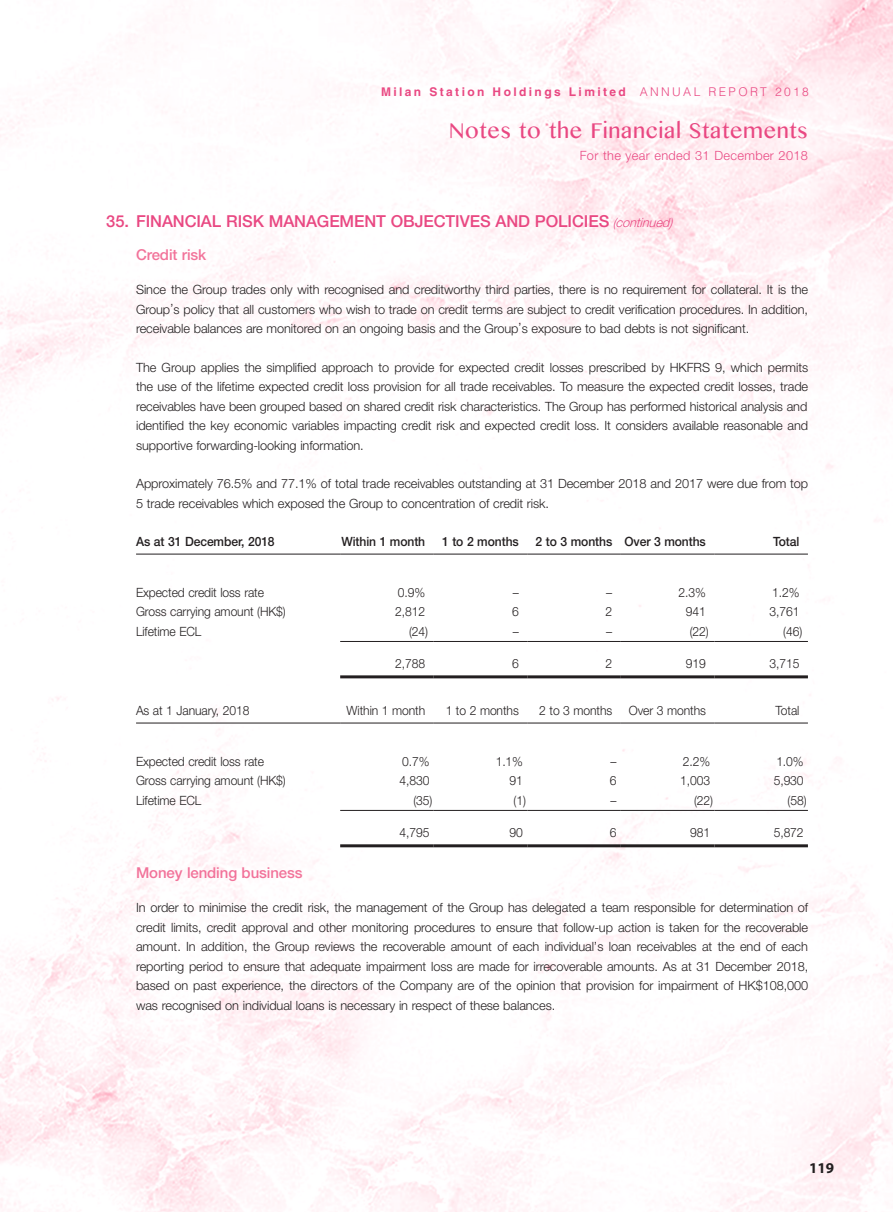
<style>
.page{position:relative;width:893px;height:1212px;background:#fff}
.page>*{position:absolute;margin:0;border:0;box-sizing:border-box;transform-origin:0 0}
.t1{font:24px "Kannada MN";letter-spacing:.025em;color:#e94882}
.t2{font:500 16.5px "Helvetica Neue LT Std";letter-spacing:-.005em;color:#e94882}
.t3{font:500 15px "Helvetica Neue LT Std";letter-spacing:-.005em;color:#f2739a}
.t4{font:700 15px "Myriad Pro";color:#231f20}
.t5{font:300 12.75px/19.5px "Helvetica Neue LT Std";letter-spacing:-.005em;color:#231f20;text-align:justify}
.t6{font:300 12.75px "Helvetica Neue LT Std";letter-spacing:-.005em;color:#231f20;scale:.95 1}
.t7{font:500 12.75px "Helvetica Neue LT Std";letter-spacing:-.005em;color:#231f20;scale:.95 1}
.t8{font:300 12.75px "Helvetica Neue LT Std";letter-spacing:.03em;color:#e94882}
.t9{font:700 12px "Helvetica LT Std";letter-spacing:.2em;color:#e94882}
.s1{font-weight:300}
.s2{font-weight:300;font-style:italic;font-size:12.75px}
</style>
<div class="page">
<img style="left:0;top:0;width:893px;height:1212px">
<hr style="left:136px;top:554px;width:204px;height:1px;background:#231f20">
<hr style="left:340px;top:554px;width:94px;height:1px;background:#231f20">
<hr style="left:434px;top:554px;width:93px;height:1px;background:#231f20">
<hr style="left:527px;top:554px;width:94px;height:1px;background:#231f20">
<hr style="left:621px;top:554px;width:93px;height:1px;background:#231f20">
<hr style="left:714px;top:554px;width:94px;height:1px;background:#231f20">
<hr style="left:340px;top:641px;width:94px;height:1px;background:#231f20">
<hr style="left:434px;top:641px;width:93px;height:1px;background:#231f20">
<hr style="left:527px;top:641px;width:94px;height:1px;background:#231f20">
<hr style="left:621px;top:641px;width:93px;height:1px;background:#231f20">
<hr style="left:714px;top:641px;width:94px;height:1px;background:#231f20">
<hr style="left:340px;top:675px;width:94px;height:3px;background:#231f20">
<hr style="left:434px;top:675px;width:93px;height:3px;background:#231f20">
<hr style="left:527px;top:675px;width:94px;height:3px;background:#231f20">
<hr style="left:621px;top:675px;width:93px;height:3px;background:#231f20">
<hr style="left:714px;top:675px;width:94px;height:3px;background:#231f20">
<hr style="left:136px;top:723px;width:204px;height:1px;background:#231f20">
<hr style="left:340px;top:723px;width:94px;height:1px;background:#231f20">
<hr style="left:434px;top:723px;width:93px;height:1px;background:#231f20">
<hr style="left:527px;top:723px;width:94px;height:1px;background:#231f20">
<hr style="left:621px;top:723px;width:93px;height:1px;background:#231f20">
<hr style="left:714px;top:723px;width:94px;height:1px;background:#231f20">
<hr style="left:340px;top:810px;width:94px;height:1px;background:#231f20">
<hr style="left:434px;top:810px;width:93px;height:1px;background:#231f20">
<hr style="left:527px;top:810px;width:94px;height:1px;background:#231f20">
<hr style="left:621px;top:810px;width:93px;height:1px;background:#231f20">
<hr style="left:714px;top:810px;width:94px;height:1px;background:#231f20">
<hr style="left:340px;top:844px;width:94px;height:3px;background:#231f20">
<hr style="left:434px;top:844px;width:93px;height:3px;background:#231f20">
<hr style="left:527px;top:844px;width:94px;height:3px;background:#231f20">
<hr style="left:621px;top:844px;width:93px;height:3px;background:#231f20">
<hr style="left:714px;top:844px;width:94px;height:3px;background:#231f20">
<p class="t9" style="left:381px;top:84px;width:429px">Milan Station Holdings Limited <span class="s1">ANNUAL REPORT 2018</span></p>
<h1 class="t1" style="left:449px;top:116px;width:361px">Notes to the Financial Statements</h1>
<p class="t8" style="left:580px;top:147px;width:230px">For the year ended 31 December 2018</p>
<p class="t2" style="left:106px;top:212px;width:568px">35. FINANCIAL RISK MANAGEMENT OBJECTIVES AND POLICIES <span class="s2">(continued)</span></p>
<p class="t3" style="left:136px;top:245px;width:72px">Credit risk</p>
<p class="t5" style="left:136px;top:279px;width:674px">Since the Group trades only with recognised and creditworthy third parties, there is no requirement for collateral. It is the Group’s policy that all customers who wish to trade on credit terms are subject to credit verification procedures. In addition, receivable balances are monitored on an ongoing basis and the Group’s exposure to bad debts is not significant.</p>
<p class="t5" style="left:136px;top:357px;width:674px">The Group applies the simplified approach to provide for expected credit losses prescribed by HKFRS 9, which permits the use of the lifetime expected credit loss provision for all trade receivables. To measure the expected credit losses, trade receivables have been grouped based on shared credit risk characteristics. The Group has performed historical analysis and identified the key economic variables impacting credit risk and expected credit loss. It considers available reasonable and supportive forwarding-looking information.</p>
<p class="t5" style="left:136px;top:474px;width:674px">Approximately 76.5% and 77.1% of total trade receivables outstanding at 31 December 2018 and 2017 were due from top<br>5 trade receivables which exposed the Group to concentration of credit risk.</p>
<p class="t7" style="left:136px;top:534px;width:147px">As at 31 December, 2018</p>
<p class="t7" style="left:341px;top:534px;width:90px">Within 1 month</p>
<p class="t7" style="left:442px;top:534px;width:82px">1 to 2 months</p>
<p class="t7" style="left:536px;top:534px;width:181px">2 to 3 months Over 3 months</p>
<p class="t7" style="left:773px;top:534px;width:29px">Total</p>
<p class="t6" style="left:136px;top:585px;width:136px">Expected credit loss rate</p>
<p class="t6" style="left:398px;top:585px;width:30px">0.9%</p>
<p class="t6" style="left:513px;top:585px;width:8px">–</p>
<p class="t6" style="left:606px;top:585px;width:8px">–</p>
<p class="t6" style="left:678px;top:585px;width:30px">2.3%</p>
<p class="t6" style="left:772px;top:585px;width:30px">1.2%</p>
<p class="t6" style="left:136px;top:604px;width:159px">Gross carrying amount (HK$)</p>
<p class="t6" style="left:395px;top:604px;width:33px">2,812</p>
<p class="t6" style="left:512px;top:604px;width:9px">6</p>
<p class="t6" style="left:606px;top:604px;width:9px">2</p>
<p class="t6" style="left:686px;top:604px;width:23px">941</p>
<p class="t6" style="left:769px;top:604px;width:33px">3,761</p>
<p class="t6" style="left:136px;top:624px;width:70px">Lifetime ECL</p>
<p class="t6" style="left:409px;top:624px;width:22px">(24)</p>
<p class="t6" style="left:513px;top:624px;width:8px">–</p>
<p class="t6" style="left:606px;top:624px;width:8px">–</p>
<p class="t6" style="left:690px;top:624px;width:22px">(22)</p>
<p class="t6" style="left:783px;top:624px;width:22px">(46)</p>
<p class="t6" style="left:395px;top:656px;width:33px">2,788</p>
<p class="t6" style="left:512px;top:656px;width:9px">6</p>
<p class="t6" style="left:606px;top:656px;width:9px">2</p>
<p class="t6" style="left:686px;top:656px;width:23px">919</p>
<p class="t6" style="left:769px;top:656px;width:33px">3,715</p>
<p class="t6" style="left:136px;top:703px;width:121px">As at 1 January, 2018</p>
<p class="t6" style="left:346px;top:703px;width:84px">Within 1 month</p>
<p class="t6" style="left:446px;top:703px;width:78px">1 to 2 months</p>
<p class="t6" style="left:539px;top:703px;width:78px">2 to 3 months</p>
<p class="t6" style="left:629px;top:703px;width:83px">Over 3 months</p>
<p class="t6" style="left:775px;top:703px;width:27px">Total</p>
<p class="t6" style="left:136px;top:753px;width:136px">Expected credit loss rate</p>
<p class="t6" style="left:402px;top:753px;width:30px">0.7%</p>
<p class="t6" style="left:496px;top:753px;width:30px">1.1%</p>
<p class="t6" style="left:610px;top:753px;width:8px">–</p>
<p class="t6" style="left:683px;top:753px;width:30px">2.2%</p>
<p class="t6" style="left:776px;top:753px;width:30px">1.0%</p>
<p class="t6" style="left:136px;top:773px;width:159px">Gross carrying amount (HK$)</p>
<p class="t6" style="left:399px;top:773px;width:33px">4,830</p>
<p class="t6" style="left:510px;top:773px;width:16px">91</p>
<p class="t6" style="left:610px;top:773px;width:9px">6</p>
<p class="t6" style="left:680px;top:773px;width:33px">1,003</p>
<p class="t6" style="left:774px;top:773px;width:33px">5,930</p>
<p class="t6" style="left:136px;top:792px;width:70px">Lifetime ECL</p>
<p class="t6" style="left:413px;top:792px;width:22px">(35)</p>
<p class="t6" style="left:514px;top:792px;width:15px">(1)</p>
<p class="t6" style="left:610px;top:792px;width:8px">–</p>
<p class="t6" style="left:694px;top:792px;width:22px">(22)</p>
<p class="t6" style="left:787px;top:792px;width:22px">(58)</p>
<p class="t6" style="left:399px;top:825px;width:33px">4,795</p>
<p class="t6" style="left:510px;top:825px;width:16px">90</p>
<p class="t6" style="left:610px;top:825px;width:9px">6</p>
<p class="t6" style="left:690px;top:825px;width:23px">981</p>
<p class="t6" style="left:774px;top:825px;width:33px">5,872</p>
<p class="t3" style="left:136px;top:863px;width:168px">Money lending business</p>
<p class="t5" style="left:136px;top:898px;width:674px">In order to minimise the credit risk, the management of the Group has delegated a team responsible for determination of credit limits, credit approval and other monitoring procedures to ensure that follow-up action is taken for the recoverable amount. In addition, the Group reviews the recoverable amount of each individual’s loan receivables at the end of each reporting period to ensure that adequate impairment loss are made for irrecoverable amounts. As at 31 December 2018, based on past experience, the directors of the Company are of the opinion that provision for impairment of HK$108,000 was recognised on individual loans is necessary in respect of these balances.</p>
<p class="t4" style="left:809px;top:1158px;width:27px">119</p>
</div>
